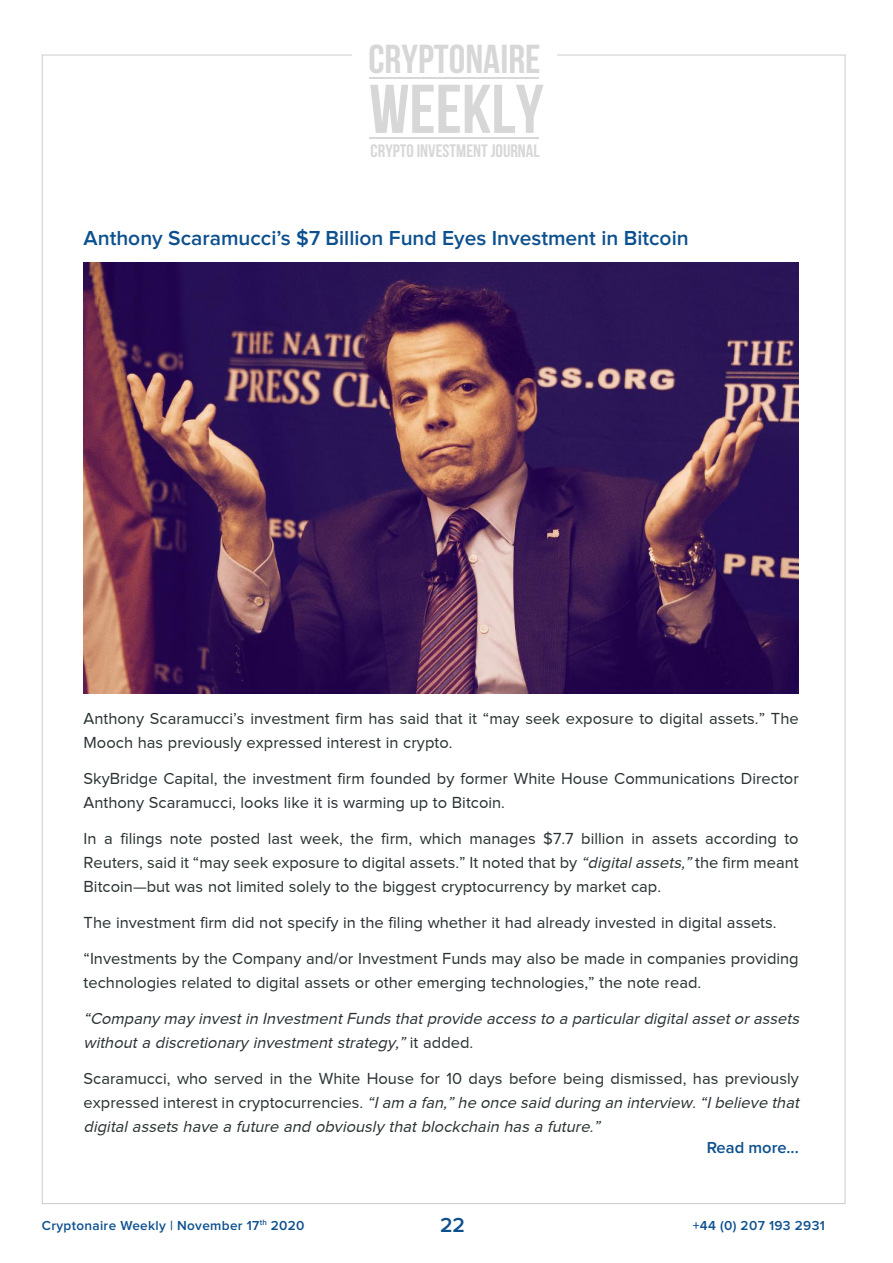
<style>
.page{position:relative;width:893px;height:1263px;background:#fff}
.page>*{position:absolute;margin:0;border:0;box-sizing:border-box;transform-origin:0 0}
.t1{font:68.7px "Bebas Neue";color:#d7d7d7;scale:1.04 1}
.t2{font:40.5px "Bebas Neue";color:#d7d7d7;scale:1.04 1}
.t3{font:600 21px "Proxima Nova";color:#0d508e}
.t4{font:18px "Bebas Neue";color:#d7d7d7;scale:1.04 1}
.t5{font:16.5px/24px "Proxima Nova";color:#293132}
.t6{font:italic 16.5px/24px "Proxima Nova";color:#293132}
.t7{font:600 16.5px "Proxima Nova";color:#0d508e}
.t8{font:600 13.5px "Proxima Nova";letter-spacing:.025em;color:#0d508e}
.s1{font-style:italic}
.s2{font-style:normal}
</style>
<div class="page">
<hr style="left:370px;top:78px;width:169px;height:1px;background:#d7d7d7">
<hr style="left:370px;top:137px;width:169px;height:2px;background:#d7d7d7">
<img style="left:84px;top:262px;width:715px;height:431px">
<h2 class="t2" style="left:368px;top:36px;width:167px">CRYPTONAIRE</h2>
<h1 class="t1" style="left:369px;top:71px;width:169px">WEEKLY</h1>
<p class="t4" style="left:371px;top:141px;width:164px">CRYPTO INVESTMENT JOURNAL</p>
<p class="t3" style="left:84px;top:229px;width:607px">Anthony Scaramucci’s $7 Billion Fund Eyes Investment in Bitcoin</p>
<p class="t5" style="left:84px;top:706px;width:717px">Anthony Scaramucci’s investment firm has said that it “may seek exposure to digital assets.” The<br>Mooch has previously expressed interest in crypto.</p>
<p class="t5" style="left:84px;top:766px;width:717px">SkyBridge Capital, the investment firm founded by former White House Communications Director<br>Anthony Scaramucci, looks like it is warming up to Bitcoin.</p>
<p class="t5" style="left:84px;top:826px;width:717px;text-align:justify">In a filings note posted last week, the firm, which manages $7.7 billion in assets according to Reuters, said it “may seek exposure to digital assets.” It noted that by <span class="s1">“digitalassets,”</span>the firm meant Bitcoin—but was not limited solely to the biggest cryptocurrency by market cap.</p>
<p class="t5" style="left:84px;top:904px;width:717px;line-height:36px">The investment firm did not specify in the filing whether it had already invested in digital assets. “Investments by the Company and/or Investment Funds may also be made in companies providing</p>
<p class="t5" style="left:84px;top:970px;width:619px">technologies related to digital assets or other emerging technologies,” the note read.</p>
<p class="t6" style="left:84px;top:1006px;width:721px">“Company may investin InvestmentFunds thatprovide access to a particulardigitalassetorassets withouta discretionary investmentstrategy,”<span class="s2">i t a d d e d .</span></p>
<p class="t5" style="left:84px;top:1066px;width:721px">Scaramucci, who served in the White House for 10 days before being dismissed, has previously ex p re s s e d i n te re st i n c ry pto c u r re n c i e s . <span class="s1">“Iam a fan,”he once said during an interview.“Ibelieve that digitalassets have a future and obviously thatblockchain has a future.”</span></p>
<p class="t7" style="left:707px;top:1140px;width:94px">Read more...</p>
<p class="t3" style="left:440px;top:1216px;width:26px">22</p>
<p class="t8" style="left:42px;top:1219px;width:264px">Cryptonaire Weekly | November 17<sup>th</sup> 2020</p>
<p class="t8" style="left:693px;top:1219px;width:134px">+44 (0) 207 193 2931</p>
</div>
